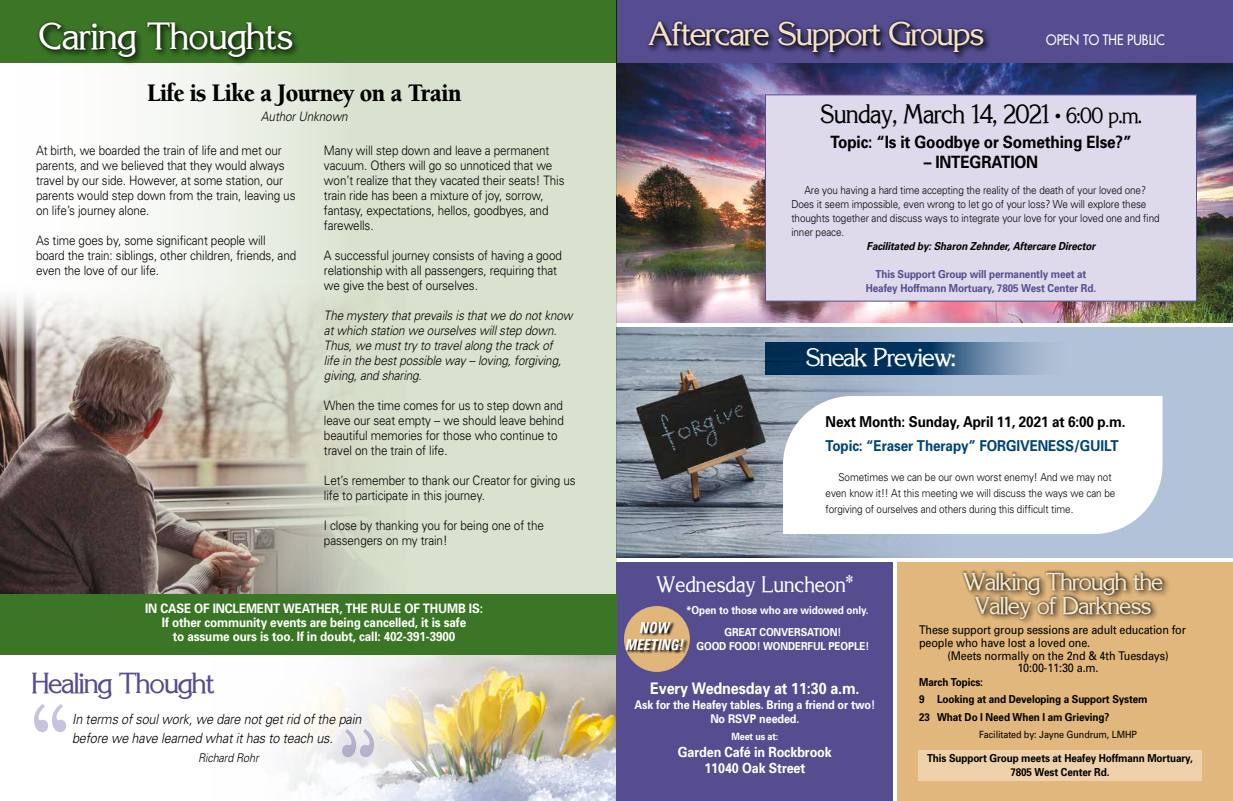
<style>
.page{position:relative;width:1233px;height:801px;background:#fff}
.page>*{position:absolute;margin:0;border:0;box-sizing:border-box;transform-origin:0 0}
.t1{font:34px "Keira Normal";letter-spacing:-.025em;color:#fff}
.t2{font:30px "Keira Normal";letter-spacing:-.05em;color:#f5e1c8}
.t3{font:900 26px "Berkeley";letter-spacing:-.025em;color:#000;scale:.9 1}
.t4{font:26px "Keira Normal";letter-spacing:-.05em;color:#554d8f}
.t5{font:24px "Keira Normal";letter-spacing:-.025em;color:#000;scale:.9 1}
.t6{font:23.1px "Keira Normal";letter-spacing:-.05em;color:#fff}
.t7{font:22px/24px "Keira Normal";letter-spacing:-.05em;color:#f4e9cd;text-align:center}
.t8{font:20px "Keira Normal";color:#fff;scale:.9 1}
.t9{font:700 17px "Univers";letter-spacing:-.01em;color:#000;scale:.9 1}
.t10{font:700 16px "Univers";letter-spacing:-.01em;color:#fff;scale:.9 1}
.t11{font:700 15px "Univers";letter-spacing:-.01em;color:#000;scale:.9 1}
.t12{font:700 15px "Univers";letter-spacing:-.01em;color:#004574;scale:.9 1}
.t13{font:italic 700 condensed 15px/17px "Univers";letter-spacing:.01em;color:#fff;text-align:center;scale:.9 1}
.t14{font:italic 300 14px/19px "Univers";letter-spacing:-.01em;color:#000;scale:.9 1}
.t15{font:700 14px/16.8px "Univers";letter-spacing:-.01em;color:#fff;text-align:center;scale:.9 1}
.t16{font:14px "Futura";color:#fff;scale:.9 1}
.t17{font:300 13px/15px "Univers";letter-spacing:-.01em;color:#000;scale:.9 1}
.t18{font:italic 300 13px/15px "Univers";letter-spacing:-.01em;color:#000;scale:.9 1}
.t19{font:700 13px/14px "Univers";letter-spacing:-.01em;color:#fff;text-align:center;scale:.9 1}
.t20{font:12px/13px "Univers";letter-spacing:-.01em;color:#000;scale:.9 1}
.t21{font:700 12px/14.4px "Univers";letter-spacing:-.01em;color:#fff;text-align:center;scale:.9 1}
.t22{font:italic 300 12px "Univers";letter-spacing:-.01em;color:#000;scale:.9 1}
.t23{font:300 11px/14px "Univers";letter-spacing:-.01em;color:#000;scale:.9 1}
.t24{font:700 11px/17.5px "Univers";letter-spacing:-.01em;color:#000;scale:.9 1}
.t25{font:700 11px/14px "Univers";letter-spacing:-.01em;color:#554d8f;text-align:center;scale:.9 1}
.t26{font:700 11px/22.2px "Univers";letter-spacing:-.01em;color:#fff;scale:.9 1}
.t27{font:italic 700 11px "Univers";letter-spacing:-.01em;color:#000;scale:.9 1}
.t28{font:10px "Univers";letter-spacing:-.01em;color:#000;scale:.9 1}
.t29{font:700 10px "Univers";letter-spacing:-.01em;color:#fff;scale:.9 1}
.s1{font-size:20px}
</style>
<div class="page">
<img style="left:616px;top:63px;width:617px;height:260px">
<img style="left:285px;top:655px;width:331px;height:146px">
<svg style="left:0;top:63px;width:616px;height:531px;fill:#d9e2ce"></svg>
<div style="left:616px;top:0;width:617px;height:63px;background:#554d8f"></div>
<div style="left:0;top:0;width:616px;height:63px;background:#3a7625"></div>
<svg style="left:616px;top:327px;width:617px;height:231px;background:#929fae"></svg>
<svg style="left:783px;top:396px;width:380px;height:138px"></svg>
<div style="left:897px;top:562px;width:336px;height:239px;background:#e1b77d"></div>
<div style="left:960px;top:570px;width:205px;height:51px;background:#000;opacity:.75"></div>
<div style="left:616px;top:562px;width:277px;height:239px;background:#554d8f"></div>
<div style="left:646px;top:19px;width:340px;height:36px;background:#000;opacity:.75"></div>
<div style="left:37px;top:20px;width:263px;height:46px;background:#000;opacity:.75"></div>
<div style="left:37px;top:20px;width:258px;height:40px;background:#000;opacity:.75"></div>
<svg style="left:34px;top:704px;width:32px;height:28px"></svg>
<svg style="left:342px;top:729px;width:32px;height:28px"></svg>
<svg style="left:765px;top:342px;width:311px;height:33px;background:#375d81"></svg>
<div style="left:918px;top:750px;width:284px;height:30px;background:#eed1ab"></div>
<div style="left:0;top:594px;width:616px;height:61px;background:#3a7625"></div>
<div style="left:765px;top:94px;width:432px;height:208px;background:#dedaeb;border:1px solid #554d8f"></div>
<div style="left:624px;top:606px;width:66px;height:66px;background:#e0b67b;border-radius:50%"></div>
<svg style="left:626px;top:622px;width:62px;height:33px"></svg>
<h1 class="t1" style="left:39px;top:14px;width:256px">Caring Thoughts</h1>
<h2 class="t2" style="left:648px;top:14px;width:338px">Aftercare Support Groups</h2>
<p class="t16" style="left:1046px;top:31px;width:133px">OPEN TO THE PUBLIC</p>
<h3 class="t3" style="left:147px;top:79px;width:351px">Life is Like a Journey on a Train</h3>
<p class="t18" style="left:261px;top:108px;width:98px">Author Unknown</p>
<h3 class="t5" style="left:820px;top:98px;width:359px">Sunday, March 14, 2021 <span class="s1">• 6:00 p.m.</span></h3>
<h3 class="t9" style="left:830px;top:131px;width:336px">Topic: “Is it Goodbye or Something Else?”</h3>
<h3 class="t9" style="left:924px;top:151px;width:129px">– INTEGRATION</h3>
<p class="t17" style="left:36px;top:142px;width:290px">At birth, we boarded the train of life and met our parents, and we believed that they would always travel by our side. However, at some station, our parents would step down from the train, leaving us on life’s journey alone.</p>
<p class="t17" style="left:36px;top:232px;width:291px">As time goes by, some significant people will board the train: siblings, other children, friends, and even the love of our life.</p>
<p class="t17" style="left:324px;top:142px;width:269px">Many will step down and leave a permanent vacuum. Others will go so unnoticed that we won’t realize that they vacated their seats! This train ride has been a mixture of joy, sorrow, fantasy, expectations, hellos, goodbyes, and farewells.</p>
<p class="t17" style="left:324px;top:247px;width:266px">A successful journey consists of having a good relationship with all passengers, requiring that we give the best of ourselves.</p>
<p class="t18" style="left:324px;top:307px;width:278px">The mystery that prevails is that we do not know at which station we ourselves will step down.<br>Thus, we must try to travel along the track of<br>life in the best possible way -- loving, forgiving, giving, and sharing.</p>
<p class="t17" style="left:324px;top:397px;width:268px">When the time comes for us to step down and leave our seat empty -- we should leave behind beautiful memories for those who continue to travel on the train of life.</p>
<p class="t17" style="left:324px;top:472px;width:281px">Let’s remember to thank our Creator for giving us life to participate in this journey.</p>
<p class="t17" style="left:324px;top:517px;width:246px">I close by thanking you for being one of the passengers on my train!</p>
<p class="t23" style="left:791px;top:183px;width:411px;text-indent:13px">Are you having a hard time accepting the reality of the death of your loved one?<br>Does it seem impossible, even wrong to let go of your loss? We will explore these thoughts together and discuss ways to integrate your love for your loved one and find inner peace.</p>
<p class="t27" style="left:867px;top:239px;width:256px">Facilitated by: Sharon Zehnder, Aftercare Director</p>
<p class="t25" style="left:866px;top:266px;width:257px">This Support Group will permanently meet at<br>Heafey Hoffmann Mortuary, 7805 West Center Rd.</p>
<h3 class="t6" style="left:805px;top:342px;width:152px">Sneak Preview:</h3>
<p class="t11" style="left:826px;top:412px;width:335px">Next Month: Sunday, April 11, 2021 at 6:00 p.m.</p>
<p class="t12" style="left:826px;top:436px;width:327px">Topic: “Eraser Therapy” FORGIVENESS/GUILT</p>
<p class="t23" style="left:826px;top:468px;width:323px;line-height:16px;text-indent:13px">Sometimes we can be our own worst enemy! And we may not even know it!! At this meeting we will discuss the ways we can be forgiving of ourselves and others during this difficult time.</p>
<p class="t19" style="left:145px;top:601px;width:377px">IN CASE OF INCLEMENT WEATHER, THE RULE OF THUMB IS:<br>If other community events are being cancelled, it is safe<br>to assume ours is too. If in doubt, call: 402-391-3900</p>
<h3 class="t4" style="left:32px;top:666px;width:184px">Healing Thought</h3>
<p class="t14" style="left:72px;top:709px;width:323px">In terms of soul work, we dare not get rid of the pain before we have learned what it has to teach us.</p>
<p class="t22" style="left:198px;top:751px;width:69px">Richard Rohr</p>
<h3 class="t8" style="left:656px;top:571px;width:221px">Wednesday Luncheon*</h3>
<p class="t26" style="left:725px;top:599px;width:162px;text-indent:-38px">*Open to those who are widowed only.<br>GREAT CONVERSATION!</p>
<p class="t26" style="left:697px;top:634px;width:194px">GOOD FOOD! WONDERFUL PEOPLE!</p>
<p class="t10" style="left:650px;top:678px;width:234px">Every Wednesday at 11:30 a.m.</p>
<p class="t21" style="left:634px;top:697px;width:269px">Ask for the Heafey tables. Bring a friend or two!<br>No RSVP needed.</p>
<p class="t29" style="left:731px;top:730px;width:54px">Meet us at:</p>
<p class="t15" style="left:678px;top:743px;width:173px">Garden Café in Rockbrook<br>11040 Oak Street</p>
<p class="t13" style="left:625px;top:619px;width:66px">NOW<br>MEETING!</p>
<h3 class="t7" style="left:963px;top:569px;width:202px">Walking Through the<br>Valley of Darkness</h3>
<p class="t20" style="left:919px;top:623px;width:298px">These support group sessions are adult education for people who have lost a loved one.</p>
<p class="t20" style="left:947px;top:649px;width:248px;text-align:center">(Meets normally on the 2nd &amp; 4th Tuesdays)<br>10:00-11:30 a.m.</p>
<p class="t24" style="left:919px;top:672px;width:255px">March Topics:<br>9 Looking at and Developing a Support System<br>23 What Do I Need When I am Grieving?</p>
<p class="t28" style="left:979px;top:728px;width:177px">Facilitated by: Jayne Gundrum, LMHP</p>
<p class="t24" style="left:927px;top:751px;width:297px;line-height:14px;text-align:center">This Support Group meets at Heafey Hoffmann Mortuary,<br>7805 West Center Rd.</p>
</div>
